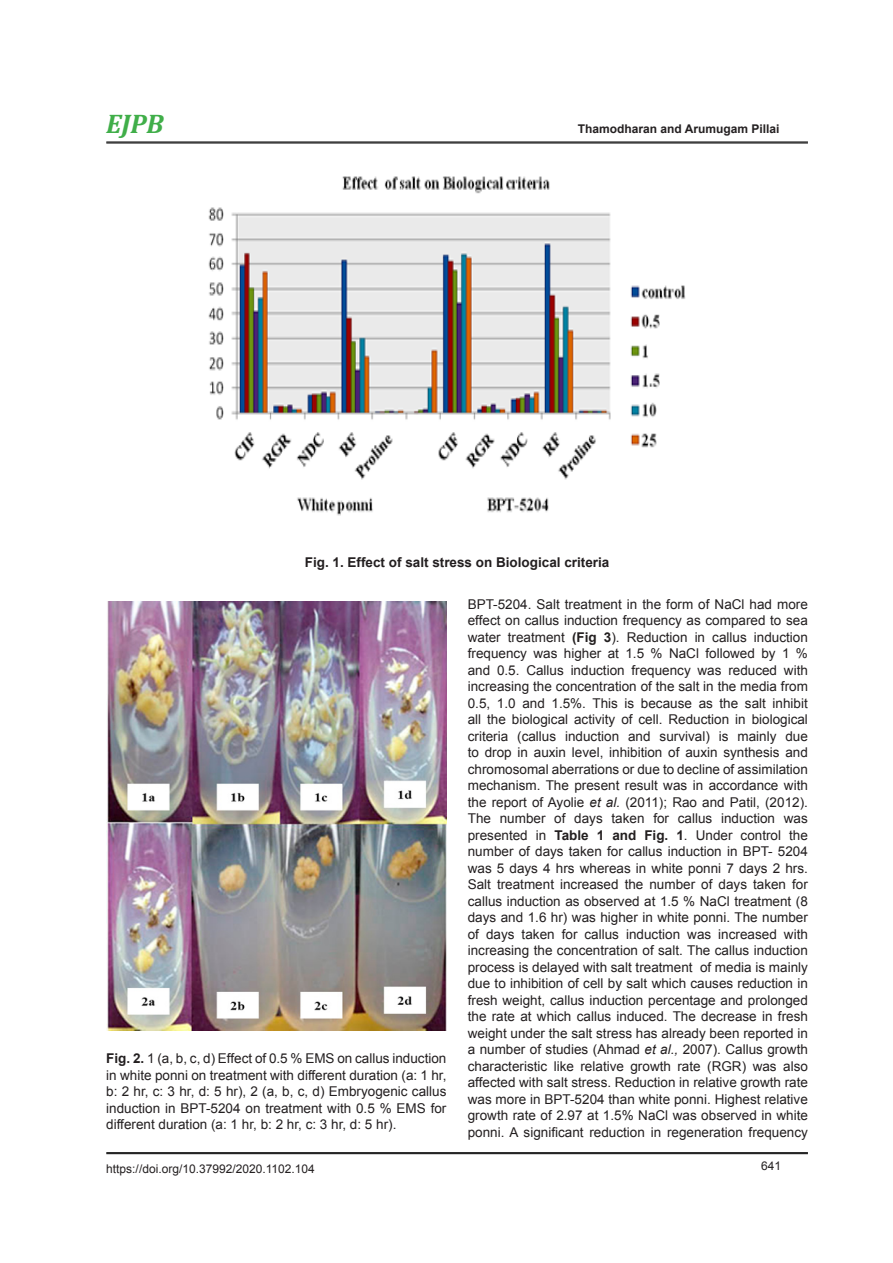
<style>
.page{position:relative;width:893px;height:1263px;background:#fff}
.page>*{position:absolute;margin:0;border:0;box-sizing:border-box;transform-origin:0 0}
.t1{font:italic 700 27px "Cambria";color:#40ae49}
.body_text{font:13.5px/16.5px "Arial";color:#231f20;text-align:justify}
.Table_title{font:700 13.5px "Arial";color:#231f20}
.t2{font:12px "Arial";color:#231f20}
.t3{font:700 12px "Arial";color:#231f20}
.s1{font-weight:700}
.s2{font-style:italic}
</style>
<div class="page">
<hr style="left:106px;top:1152px;width:702px;height:1px;background:#000">
<hr style="left:106px;top:1153px;width:702px;height:1px;background:#000">
<hr style="left:106px;top:142px;width:702px;height:1px;background:#000">
<hr style="left:106px;top:143px;width:702px;height:1px;background:#000">
<img style="left:208px;top:176px;width:478px;height:340px">
<img style="left:107px;top:601px;width:339px;height:430px">
<h1 class="t1" style="left:106px;top:105px;width:59px">EJPB</h1>
<p class="t3" style="left:578px;top:121px;width:203px">Thamodharan and Arumugam Pillai</p>
<p class="Table_title" style="left:305px;top:553px;width:306px">Fig. 1. Effect of salt stress on Biological criteria</p>
<p class="body_text" style="left:106px;top:1050px;width:342px"><span class="s1">Fig. 2.</span> 1 (a, b, c, d) Effect of 0.5 % EMS on callus induction in white ponni on treatment with different duration (a: 1 hr, b: 2 hr, c: 3 hr, d: 5 hr), 2 (a, b, c, d) Embryogenic callus induction in BPT-5204 on treatment with 0.5 % EMS for different duration (a: 1 hr, b: 2 hr, c: 3 hr, d: 5 hr).</p>
<p class="body_text" style="left:468px;top:596px;width:342px">BPT-5204. Salt treatment in the form of NaCl had more effect on callus induction frequency as compared to sea water treatment <span class="s1">(Fig 3</span>). Reduction in callus induction frequency was higher at 1.5 % NaCl followed by 1 % and 0.5. Callus induction frequency was reduced with increasing the concentration of the salt in the media from 0.5, 1.0 and 1.5%. This is because as the salt inhibit all the biological activity of cell. Reduction in biological criteria (callus induction and survival) is mainly due to drop in auxin level, inhibition of auxin synthesis and chromosomal aberrations or due to decline of assimilation mechanism. The present result was in accordance with the report of Ayolie <span class="s2">et al.</span> (2011); Rao and Patil, (2012).<br>The number of days taken for callus induction was presented in <span class="s1">Table 1 and Fig. 1</span>. Under control the number of days taken for callus induction in BPT- 5204 was 5 days 4 hrs whereas in white ponni 7 days 2 hrs.<br>Salt treatment increased the number of days taken for callus induction as observed at 1.5 % NaCl treatment (8 days and 1.6 hr) was higher in white ponni. The number of days taken for callus induction was increased with increasing the concentration of salt. The callus induction process is delayed with salt treatment of media is mainly due to inhibition of cell by salt which causes reduction in fresh weight, callus induction percentage and prolonged the rate at which callus induced. The decrease in fresh weight under the salt stress has already been reported in a number of studies (Ahmad <span class="s2">et al.,</span> 2007). Callus growth characteristic like relative growth rate (RGR) was also affected with salt stress. Reduction in relative growth rate was more in BPT-5204 than white ponni. Highest relative growth rate of 2.97 at 1.5% NaCl was observed in white ponni. A significant reduction in regeneration frequency</p>
<p class="t2" style="left:106px;top:1160px;width:210px">https://doi.org/10.37992/2020.1102.104</p>
<p class="t2" style="left:761px;top:1157px;width:22px">641</p>
</div>
